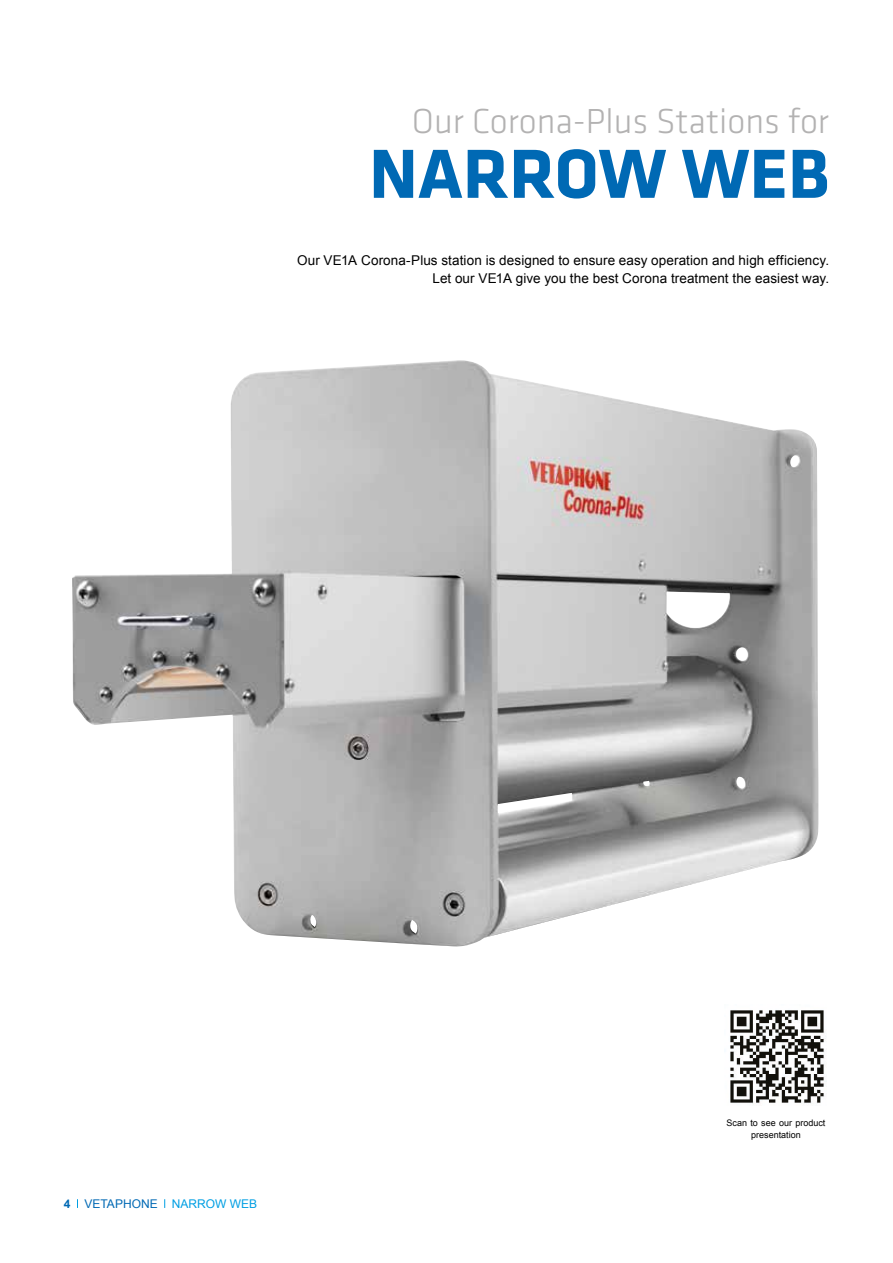
<style>
.page{position:relative;width:893px;height:1263px;background:#fff}
.page>*{position:absolute;margin:0;border:0;box-sizing:border-box;transform-origin:0 0}
.t1{font:700 72px "Klavika";color:#0069b4}
.t2{font:300 36px "Klavika";color:#b3b2b2}
.t3{font:13.5px/18px "Arial";letter-spacing:.005em;color:#000;text-align:right}
.t4{font:12px "Arial";color:#0069b4}
.t5{font:9px/12px "Arial";color:#000;text-align:center}
.s1{font-weight:700}
.s2{color:#009fe3}
</style>
<div class="page">
<img style="left:72px;top:360px;width:747px;height:587px">
<img style="left:730px;top:1010px;width:97px;height:94px">
<h2 class="t2" style="left:412px;top:100px;width:419px">Our Corona-Plus Stations for</h2>
<h1 class="t1" style="left:369px;top:122px;width:462px">NARROW WEB</h1>
<p class="t3" style="left:297px;top:251px;width:534px">Our VE1A Corona-Plus station is designed to ensure easy operation and high efficiency.<br>Let our VE1A give you the best Corona treatment the easiest way.</p>
<p class="t4" style="left:64px;top:1196px;width:195px"><span class="s1">4</span> VETAPHONE <span class="s2">NARROW WEB</span></p>
<p class="t5" style="left:727px;top:1117px;width:100px">Scan to see our product presentation</p>
</div>
